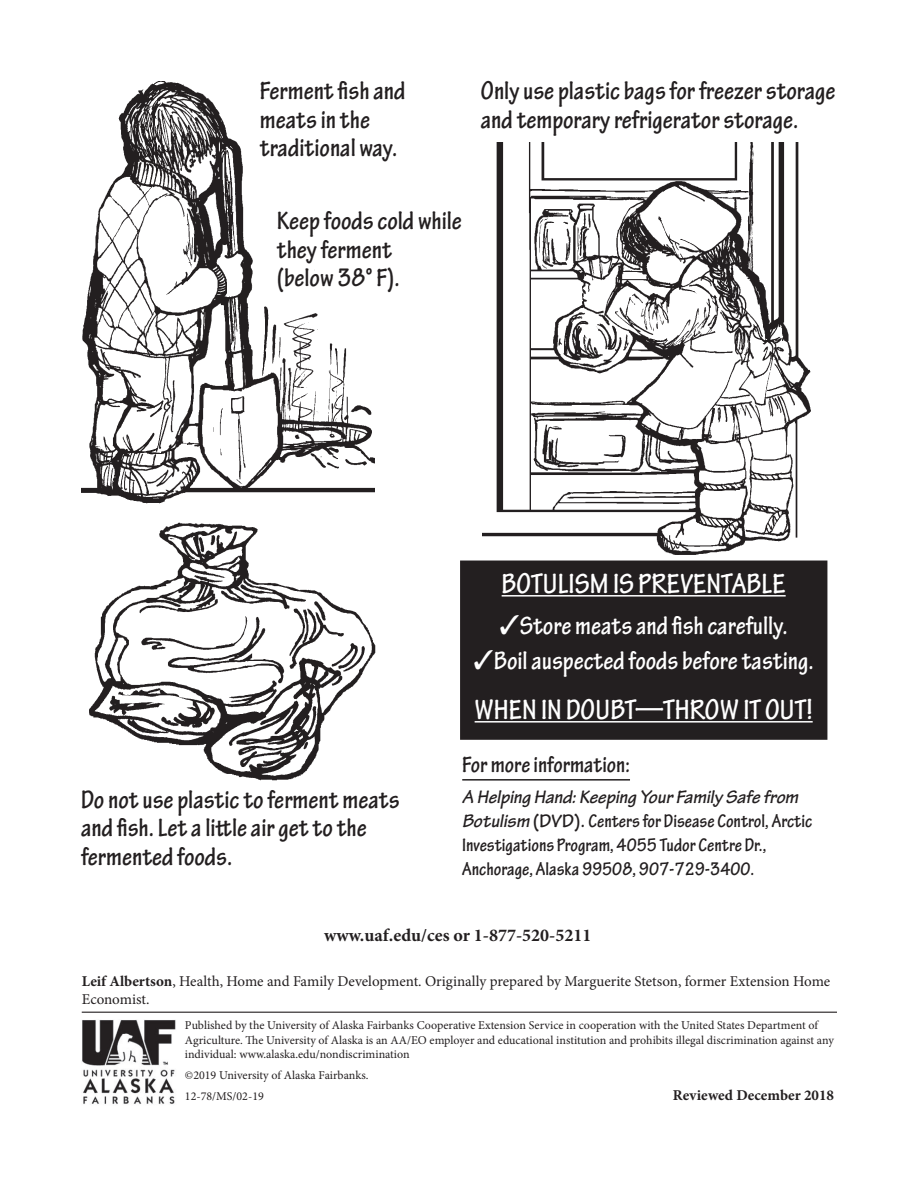
<style>
.page{position:relative;width:918px;height:1188px;background:#fff}
.page>*{position:absolute;margin:0;border:0;box-sizing:border-box;transform-origin:0 0}
.Body_text{font:700 condensed 30px "Tekton Pro";color:#fff}
.Body_text-2{font:700 condensed 27px/28.5px "Tekton Pro";color:#231f20}
.Body_text-3{font:700 condensed 27px "Tekton Pro";color:#fff}
.t1{font:700 condensed 24px "Tekton Pro";color:#231f20}
.t2{font:700 condensed 19.5px "Tekton Pro";color:#231f20}
.t3{font:italic 700 19.5px "Tekton Pro";color:#231f20}
.t4{font:700 18px "Minion Pro";color:#231f20}
.Body_text-4{font:15px/18px "Minion Pro";letter-spacing:-.005em;color:#231f20}
.footnote_text{font:700 15px "Minion Pro";letter-spacing:.005em;color:#231f20}
.footnote_text-2{font:12px/14.4px "Minion Pro";color:#231f20}
.s1{font-style:italic;font-stretch:normal}
.s2{font-stretch:normal}
.s3{font-weight:700}
</style>
<div class="page">
<div style="left:462px;top:562px;width:364px;height:176px;background:#231f20"></div>
<div style="left:460px;top:561px;width:367px;height:179px;border:3px solid #231f20"></div>
<img style="left:81px;top:81px;width:294px;height:422px">
<img style="left:483px;top:143px;width:328px;height:411px">
<img style="left:90px;top:523px;width:285px;height:257px">
<hr style="left:502px;top:595px;width:284px;height:2px;background:#fff">
<hr style="left:475px;top:721px;width:338px;height:2px;background:#fff">
<hr style="left:462px;top:779px;width:168px;height:2px;background:#231f20">
<img style="left:82px;top:1020px;width:94px;height:84px">
<hr style="left:82px;top:1012px;width:755px;height:1px;background:#231f20">
<p class="Body_text-2" style="left:260px;top:77px;width:147px">Ferment fish and meats in the</p>
<p class="Body_text-2" style="left:260px;top:134px;width:139px">traditional way.</p>
<p class="Body_text-2" style="left:481px;top:77px;width:356px">Only use plastic bags for freezer storage and temporary refrigerator storage.</p>
<p class="Body_text-2" style="left:277px;top:207px;width:187px">Keep foods cold while they ferment<br>(below 38° F).</p>
<p class="Body_text-2" style="left:81px;top:786px;width:320px">Do not use plastic to ferment meats and fish. Let a little air get to the</p>
<p class="Body_text-2" style="left:81px;top:843px;width:153px">fermented foods.</p>
<p class="Body_text" style="left:502px;top:566px;width:286px">BOTULISM IS PREVENTABLE</p>
<p class="Body_text-3" style="left:499px;top:610px;width:290px">✓Store meats and fish carefully.</p>
<p class="Body_text-3" style="left:473px;top:645px;width:342px">✓Boil auspected foods before tasting.</p>
<p class="Body_text" style="left:475px;top:692px;width:340px">WHEN IN DOUBT—THROW IT OUT!</p>
<p class="t1" style="left:462px;top:751px;width:169px">For more information:</p>
<p class="t3" style="left:462px;top:785px;width:338px">A Helping Hand: Keeping Your Family Safe from</p>
<p class="t2" style="left:462px;top:810px;width:352px"><span class="s1">Botulism</span> <span class="s2">(DVD).</span> Centers for Disease Control, Arctic</p>
<p class="t2" style="left:462px;top:834px;width:306px">Investigations Program, 4055 Tudor Centre Dr.,</p>
<p class="t2" style="left:462px;top:858px;width:294px">Anchorage, Alaska 99508, 907-729-3400.</p>
<p class="t4" style="left:324px;top:923px;width:269px">www.uaf.edu/ces or 1-877-520-5211</p>
<p class="Body_text-4" style="left:82px;top:972px;width:750px"><span class="s3">Leif Albertson</span>, Health, Home and Family Development. Originally prepared by Marguerite Stetson, former Extension Home<br>Economist.</p>
<p class="footnote_text-2" style="left:185px;top:1018px;width:650px">Published by the University of Alaska Fairbanks Cooperative Extension Service in cooperation with the United States Department of<br>Agriculture. The University of Alaska is an AA/EO employer and educational institution and prohibits illegal discrimination against any individual: www.alaska.edu/nondiscrimination</p>
<p class="footnote_text-2" style="left:185px;top:1068px;width:185px">©2019 University of Alaska Fairbanks.</p>
<p class="footnote_text-2" style="left:185px;top:1089px;width:80px">12-78/MS/02-19</p>
<p class="footnote_text" style="left:673px;top:1085px;width:163px">Reviewed December 2018</p>
</div>
